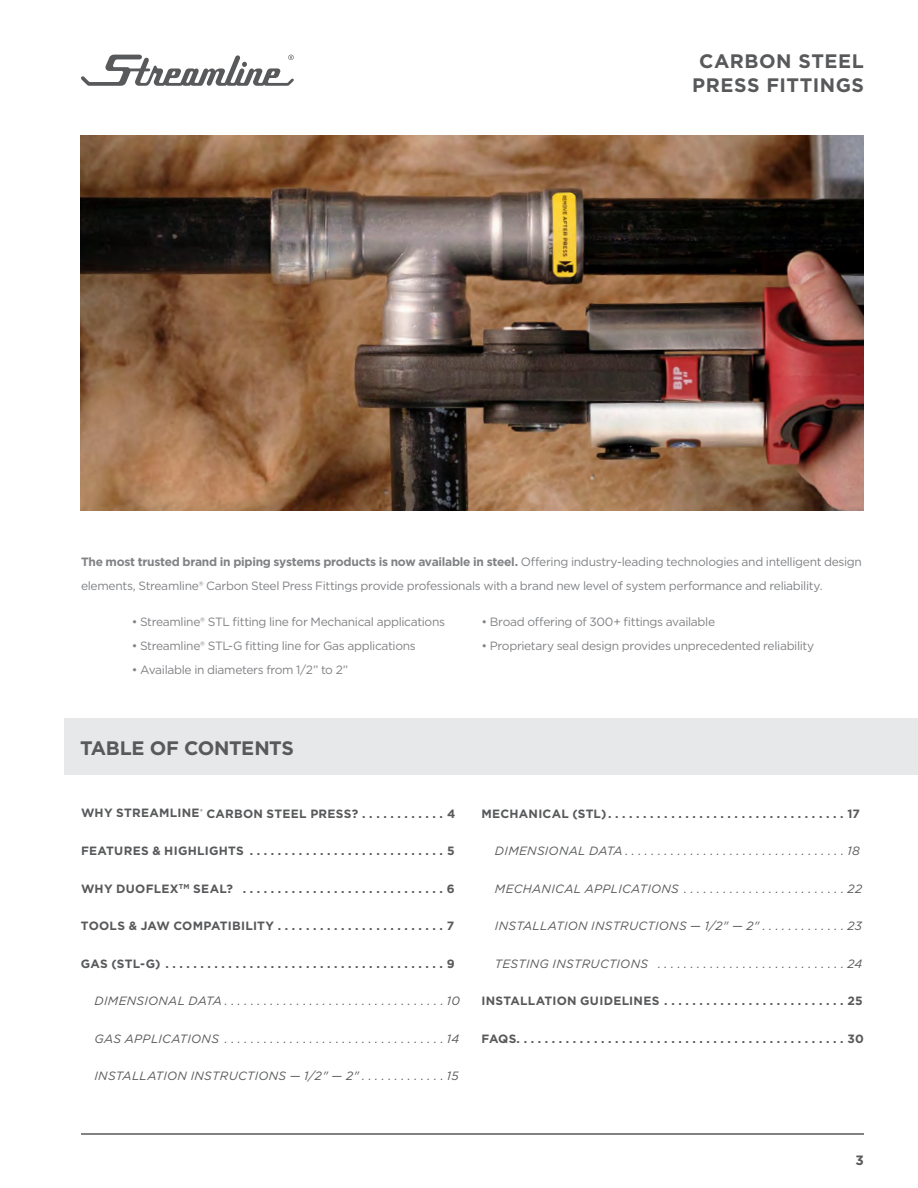
<style>
.page{position:relative;width:918px;height:1188px;background:#fff}
.page>*{position:absolute;margin:0;border:0;box-sizing:border-box;transform-origin:0 0}
.t1{font:700 19.5px/24px "Gotham";letter-spacing:.02em;color:#58595b;text-align:center}
.t2{font:700 19.5px "Gotham";letter-spacing:-.02em;color:#58595b}
.t3{font:700 13.5px "Gotham";color:#58595b}
.t4{font:12px/24px "Gotham";letter-spacing:-.025em;color:#808285}
.t5{font:700 12px "Gotham";letter-spacing:.02em;color:#58595b}
.t6{font:italic 12px "Gotham";letter-spacing:.02em;color:#58595b}
.s1{font-weight:700}
</style>
<div class="page">
<svg style="left:81px;top:55px;width:213px;height:31px"></svg>
<div style="left:65px;top:719px;width:853px;height:56px;background:#e7e8e9"></div>
<hr style="left:81px;top:1133px;width:783px;height:2px;background:#58595b">
<img style="left:80px;top:135px;width:784px;height:376px">
<h1 class="t1" style="left:692px;top:49px;width:173px">CARBON STEEL<br>PRESS FITTINGS</h1>
<p class="t4" style="left:81px;top:549px;width:783px"><span class="s1">The most trusted brand in piping systems products is now available in steel.</span> Offering industry-leading technologies and intelligent design elements, Streamline® Carbon Steel Press Fittings provide professionals with a brand new level of system performance and reliability.</p>
<p class="t4" style="left:132px;top:609px;width:315px">• Streamline® STL fitting line for Mechanical applications</p>
<p class="t4" style="left:132px;top:633px;width:286px">• Streamline® STL-G fitting line for Gas applications</p>
<p class="t4" style="left:132px;top:657px;width:218px">• Available in diameters from 1/2” to 2”</p>
<p class="t4" style="left:482px;top:609px;width:235px">• Broad offering of 300+ fittings available</p>
<p class="t4" style="left:482px;top:633px;width:334px">• Proprietary seal design provides unprecedented reliability</p>
<h1 class="t2" style="left:80px;top:735px;width:215px">TABLE OF CONTENTS</h1>
<p class="t5" style="left:81px;top:805px;width:283px">WHY STREAMLINE<sup>®</sup> CARBON STEEL PRESS?.............</p>
<p class="t5" style="left:447px;top:805px;width:10px">4</p>
<p class="t5" style="left:81px;top:843px;width:170px">FEATURES &amp; HIGHLIGHTS .............................</p>
<p class="t5" style="left:447px;top:843px;width:9px">5</p>
<p class="t5" style="left:81px;top:880px;width:163px">WHY DUOFLEX<sup>TM</sup> SEAL? ..............................</p>
<p class="t5" style="left:447px;top:880px;width:9px">6</p>
<p class="t5" style="left:81px;top:918px;width:198px">TOOLS &amp; JAW COMPATIBILITY.........................</p>
<p class="t5" style="left:447px;top:918px;width:9px">7</p>
<p class="t5" style="left:81px;top:955px;width:86px">GAS (STL-G).........................................</p>
<p class="t5" style="left:447px;top:955px;width:9px">9</p>
<p class="t6" style="left:94px;top:993px;width:367px">DIMENSIONAL DATA . . . . . . . . . . . . . . . . . . . . . . . . . . . . . . . . . 10</p>
<p class="t6" style="left:94px;top:1031px;width:366px">GAS APPLICATIONS . . . . . . . . . . . . . . . . . . . . . . . . . . . . . . . . . 14</p>
<p class="t6" style="left:94px;top:1068px;width:366px">INSTALLATION INSTRUCTIONS — 1/2" — 2" . . . . . . . . . . . . 15</p>
<p class="t5" style="left:481px;top:805px;width:130px">MECHANICAL (STL)...................................</p>
<p class="t5" style="left:847px;top:805px;width:14px">17</p>
<p class="t6" style="left:495px;top:843px;width:366px">DIMENSIONAL DATA . . . . . . . . . . . . . . . . . . . . . . . . . . . . . . . . . 18</p>
<p class="t6" style="left:495px;top:881px;width:369px">MECHANICAL APPLICATIONS . . . . . . . . . . . . . . . . . . . . . . . . 22</p>
<p class="t6" style="left:495px;top:918px;width:369px">INSTALLATION INSTRUCTIONS — 1/2" — 2" . . . . . . . . . . . . 23</p>
<p class="t6" style="left:495px;top:956px;width:369px">TESTING INSTRUCTIONS . . . . . . . . . . . . . . . . . . . . . . . . . . . . 24</p>
<p class="t5" style="left:481px;top:993px;width:184px">INSTALLATION GUIDELINES...........................</p>
<p class="t5" style="left:847px;top:993px;width:17px">25</p>
<p class="t5" style="left:481px;top:1030px;width:40px">FAQS................................................</p>
<p class="t5" style="left:847px;top:1030px;width:18px">30</p>
<p class="t3" style="left:856px;top:1151px;width:10px">3</p>
</div>
